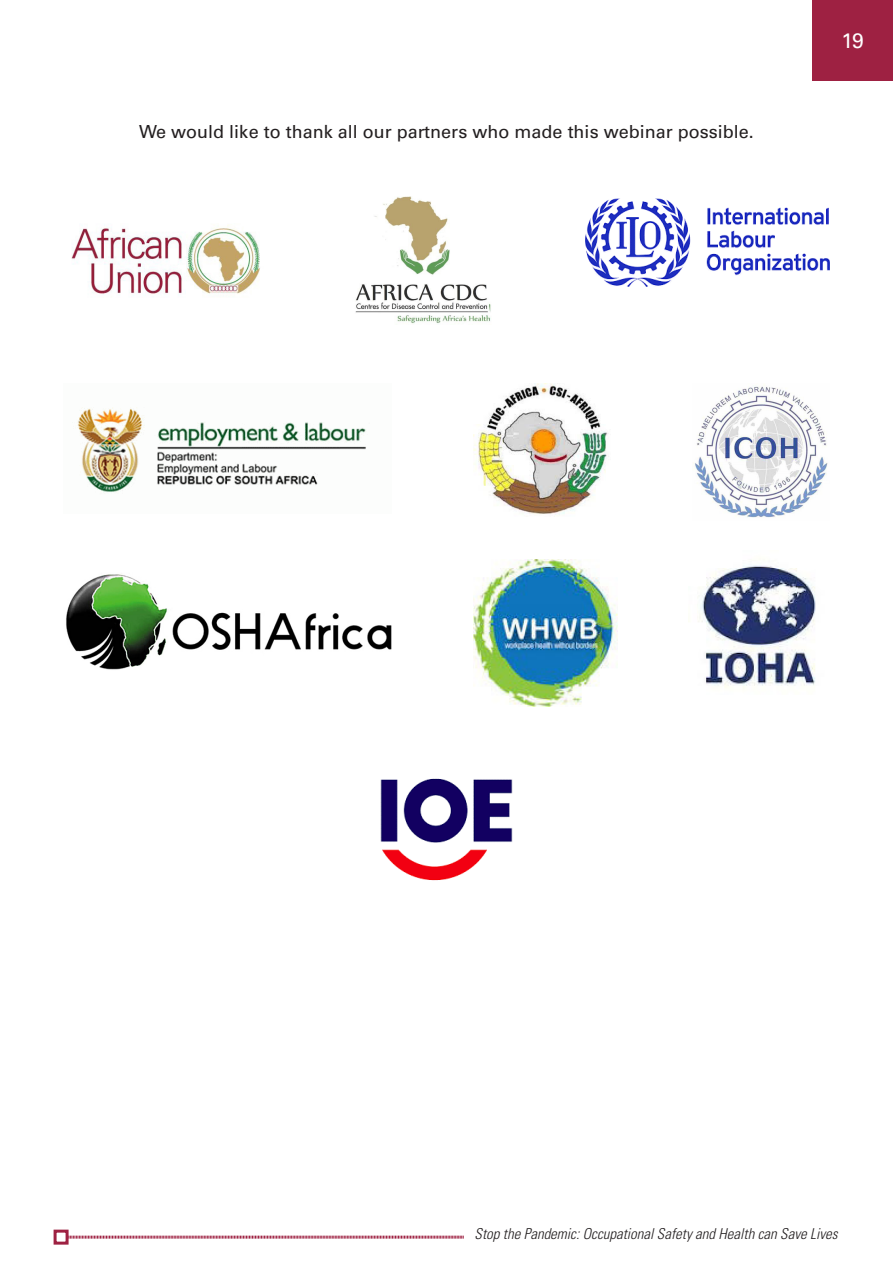
<style>
.page{position:relative;width:893px;height:1263px;background:#fff}
.page>*{position:absolute;margin:0;border:0;box-sizing:border-box;transform-origin:0 0}
.t1{font:21px "Univers LT Std";color:#fff}
.t2{font:18px "Univers LT Std";color:#231f20}
.t3{font:italic 300 condensed 15px "Univers LT Std";color:#231f20}
</style>
<div class="page">
<div style="left:812px;top:0;width:81px;height:81px;background:#9e2142"></div>
<svg style="left:69px;top:1235px;width:395px;height:4px;background:#ce8fa0"></svg>
<div style="left:54px;top:1229px;width:15px;height:15px;border:3px solid #9e2142"></div>
<img style="left:355px;top:196px;width:136px;height:128px">
<img style="left:71px;top:225px;width:189px;height:70px">
<img style="left:585px;top:199px;width:244px;height:88px">
<img style="left:77px;top:407px;width:289px;height:86px">
<img style="left:473px;top:383px;width:136px;height:132px">
<img style="left:693px;top:385px;width:135px;height:133px">
<img style="left:66px;top:574px;width:326px;height:96px">
<img style="left:473px;top:559px;width:145px;height:147px">
<img style="left:380px;top:778px;width:133px;height:103px">
<img style="left:688px;top:565px;width:128px;height:124px">
<p class="t2" style="left:139px;top:121px;width:616px">We would like to thank all our partners who made this webinar possible.</p>
<p class="t1" style="left:841px;top:28px;width:24px">19</p>
<p class="t3" style="left:474px;top:1225px;width:365px">Stop the Pandemic: Occupational Safety and Health can Save Lives</p>
</div>
